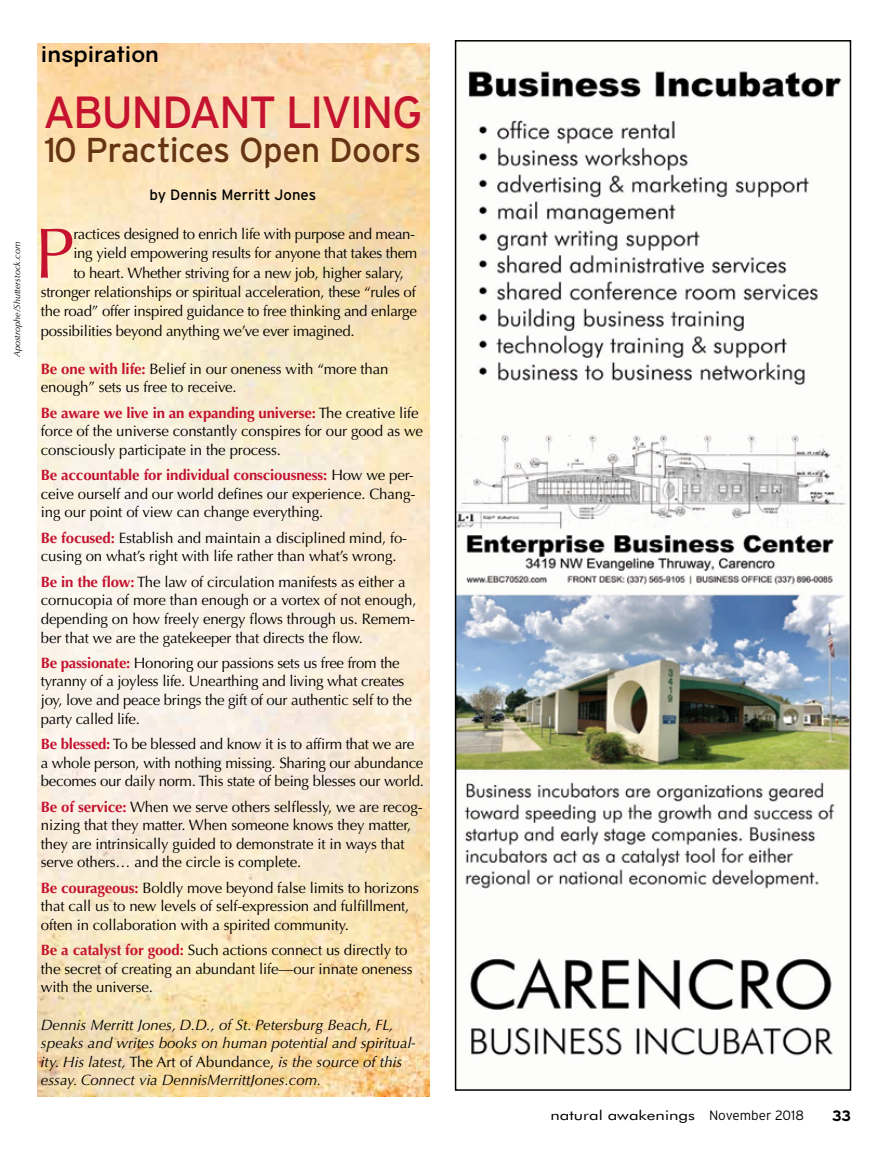
<style>
.page{position:relative;width:891px;height:1161px;background:#fff}
.page>*{position:absolute;margin:0;border:0;box-sizing:border-box;transform-origin:0 0}
.t1{font:71.25px "Optima";color:#c4122f}
.t2{font:45px "Interstate";letter-spacing:-.05em;color:#c4122f}
.t3{font:34.5px "Interstate";letter-spacing:-.02em;color:#653513}
.t4{font:700 21px "Gravity";color:#000;scale:1.1 1}
.t5{font:15px/18.6px "Optima";letter-spacing:-.01em;color:#000}
.t6{font:italic 15px/18.6px "Optima";color:#000}
.t7{font:15px "Interstate";color:#000}
.t8{font:700 15px "Interstate";color:#000}
.t9{font:13.5px "Futura Book BT";color:#000;scale:1.25 1}
.t10{font:italic 9px "Optima";color:#000}
.s1{font-weight:700;color:#c4122f}
.s2{font-style:normal}
.s3{font-family:"Interstate";font-weight:300}
</style>
<div class="page">
<img style="left:458px;top:71px;width:390px;height:985px">
<div style="left:455px;top:40px;width:396px;height:1051px;border:2px solid #000"></div>
<img style="left:38px;top:43px;width:391px;height:1053px">
<p class="t10" style="left:12px;top:357px;width:117px;rotate:-90deg">Apostrophe/Shutterstock.com</p>
<h3 class="t4" style="left:41px;top:41px;width:109px">inspiration</h3>
<h2 class="t2" style="left:43px;top:87px;width:381px">ABUNDANT LIVING</h2>
<h3 class="t3" style="left:44px;top:131px;width:379px">10 Practices Open Doors</h3>
<p class="t7" style="left:149px;top:187px;width:169px">by Dennis Merritt Jones</p>
<h1 class="t1" style="left:35px;top:212px;width:41px">P</h1>
<p class="t5" style="left:73px;top:225px;width:343px">ractices designed to enrich life with purpose and mean-</p>
<p class="t5" style="left:73px;top:244px;width:346px">ing yield empowering results for anyone that takes them</p>
<p class="t5" style="left:73px;top:264px;width:332px">to heart. Whether striving for a new job, higher salary,</p>
<p class="t5" style="left:41px;top:283px;width:376px">stronger relationships or spiritual acceleration, these “rules of</p>
<p class="t5" style="left:41px;top:302px;width:378px">the road” offer inspired guidance to free thinking and enlarge</p>
<p class="t5" style="left:41px;top:322px;width:315px">possibilities beyond anything we’ve ever imagined.</p>
<p class="t5" style="left:41px;top:360px;width:349px"><span class="s1">Be one with life:</span> Belief in our oneness with “more than enough” sets us free to receive.</p>
<p class="t5" style="left:41px;top:403px;width:384px"><span class="s1">Be aware we live in an expanding universe:</span> The creative life force of the universe constantly conspires for our good as we consciously participate in the process.</p>
<p class="t5" style="left:41px;top:466px;width:376px;text-align:justify"><span class="s1">Be accountable for individual consciousness:</span> How we per&shy;ceive ourself and our world defines our experience. Chang&shy;ing our point of view can change everything.</p>
<p class="t5" style="left:41px;top:529px;width:368px"><span class="s1">Be focused:</span> Establish and maintain a disciplined mind, fo&shy;cusing on what’s right with life rather than what’s wrong.</p>
<p class="t5" style="left:41px;top:573px;width:377px"><span class="s1">Be in the flow:</span> The law of circulation manifests as either a cornucopia of more than enough or a vortex of not enough, depending on how freely energy flows through us. Remem&shy;ber that we are the gatekeeper that directs the flow.</p>
<p class="t5" style="left:41px;top:654px;width:373px"><span class="s1">Be passionate:</span> Honoring our passions sets us free from the tyranny of a joyless life. Unearthing and living what creates joy, love and peace brings the gift of our authentic self to the party called life.</p>
<p class="t5" style="left:41px;top:735px;width:385px"><span class="s1">Be blessed:</span> To be blessed and know it is to affirm that we are a whole person, with nothing missing. Sharing our abundance becomes our daily norm. This state of being blesses our world.</p>
<p class="t5" style="left:41px;top:797px;width:383px"><span class="s1">Be of service:</span> When we serve others selflessly, we are recog&shy;nizing that they matter. When someone knows they matter, they are intrinsically guided to demonstrate it in ways that serve others… and the circle is complete.</p>
<p class="t5" style="left:41px;top:879px;width:380px"><span class="s1">Be courageous:</span> Boldly move beyond false limits to horizons that call us to new levels of self-expression and fulfillment, often in collaboration with a spirited community.</p>
<p class="t5" style="left:41px;top:941px;width:373px"><span class="s1">Be a catalyst for good:</span> Such actions connect us directly to the secret of creating an abundant life—our innate oneness with the universe.</p>
<p class="t6" style="left:41px;top:1015px;width:376px">Dennis Merritt Jones, D.D., of St. Petersburg Beach, FL, speaks and writes books on human potential and spiritual&shy;ity. His latest, <span class="s2">The Art of Abundance,</span> is the source of this essay. Connect via DennisMerrittJones.com.</p>
<p class="t9" style="left:551px;top:1107px;width:204px">natural awakenings <span class="s3">November 2018</span></p>
<p class="t8" style="left:832px;top:1107px;width:21px">33</p>
</div>
